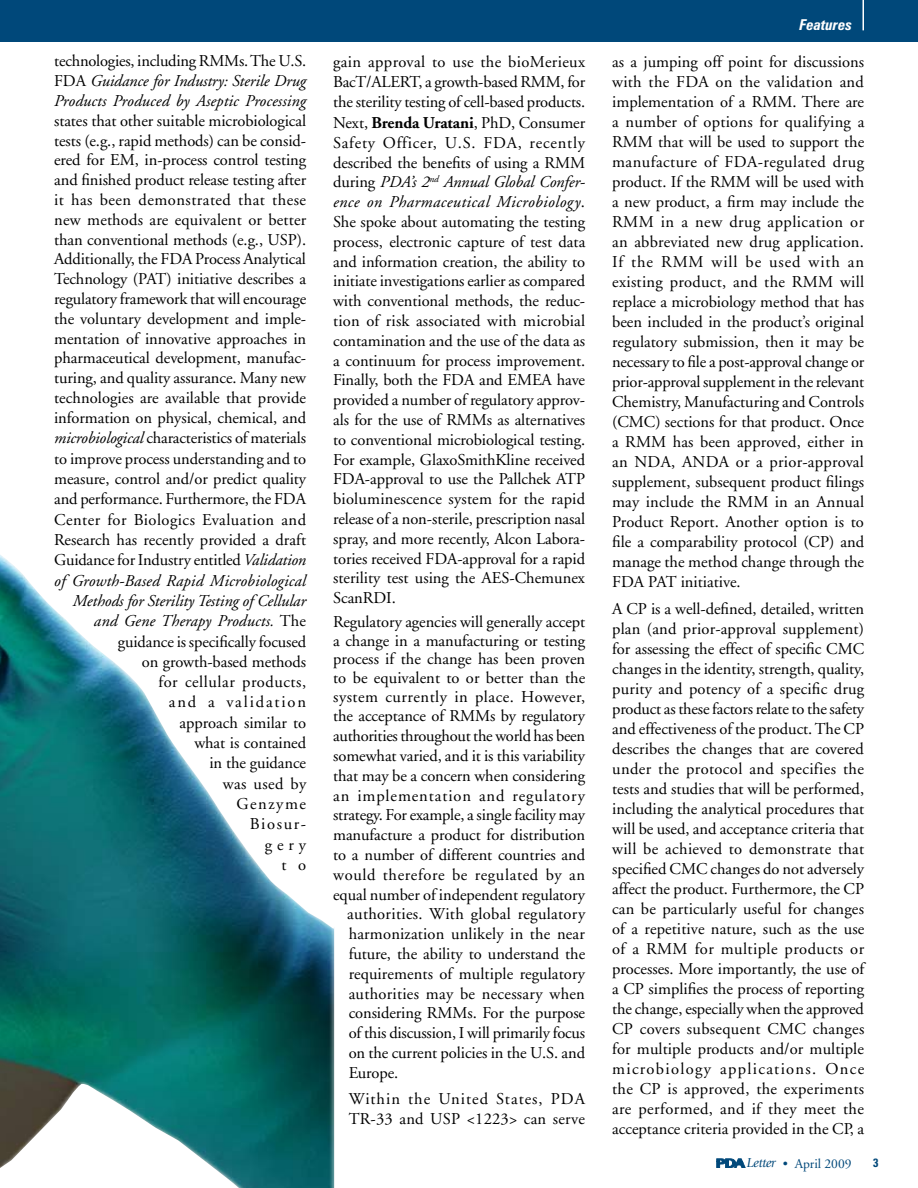
<style>
.page{position:relative;width:918px;height:1188px;background:#fff}
.page>*{position:absolute;margin:0;border:0;box-sizing:border-box;transform-origin:0 0}
.t1{font:16.5px/20px "Adobe Garamond";letter-spacing:-.005em;color:#000;text-align:justify}
.t2{font:italic 16.5px/19.8px "Adobe Garamond";letter-spacing:.005em;color:#000;text-align:justify}
.t3{font:16.5px/19.8px "Adobe Garamond";letter-spacing:.045em;color:#000}
.t4{font:16.5px "Adobe Garamond";letter-spacing:.02em;color:#000}
.t5{font:16.5px "Adobe Garamond";letter-spacing:.03em;color:#000}
.t6{font:16.5px "Adobe Garamond";letter-spacing:.055em;color:#000}
.t7{font:16.5px "Adobe Garamond";letter-spacing:.04em;color:#000}
.t8{font:16.5px "Adobe Garamond";letter-spacing:.015em;color:#000}
.t9{font:italic 700 condensed 15px "Zurich BT";color:#fff}
.t10{font:13.5px "Adobe Garamond";color:#00487a}
.t11{font:700 condensed 12px "Zurich BT";color:#00487a}
.s1{font-style:normal}
.s2{font-style:italic}
.s3{font-weight:700}
.s4{font-family:"Giovanni";font-style:italic}
</style>
<div class="page">
<div style="left:0;top:0;width:918px;height:40px;background:#00487a"></div>
<hr style="left:0;top:40px;width:918px;height:2px;background:#00487a">
<hr style="left:862px;top:0;width:2px;height:30px;background:#fff">
<svg style="left:717px;top:1159px;width:28px;height:8px"></svg>
<img style="left:0;top:555px;width:334px;height:633px">
<p class="t2" style="left:54px;top:52px;width:254px"><span class="s1">technologies, including RMMs. The U.S.<br>FDA</span> Guidance for Industry: Sterile Drug Products Produced by Aseptic Processing</p>
<p class="t1" style="left:54px;top:111px;width:254px;text-align:right">states that other suitable microbiological tests (e.g., rapid methods) can be consid&shy;ered for EM, in-process control testing and finished product release testing after it has been demonstrated that these new methods are equivalent or better than conventional methods (e.g., USP).<br>Additionally, the FDA Process Analytical<br>Technology (PAT) initiative describes a regulatory framework that will encourage the voluntary development and imple&shy;mentation of innovative approaches in pharmaceutical development, manufac&shy;turing, and quality assurance. Many new technologies are available that provide information on physical, chemical, and <span class="s2">microbiological</span> characteristics of materials to improve process understanding and to measure, control and/or predict quality and performance. Furthermore, the FDA<br>Center for Biologics Evaluation and<br>Research has recently provided a draft<br>Guidance for Industry entitled <span class="s2">Validation of Growth-Based Rapid Microbiological<br>Methods for Sterility Testing of Cellular and Gene Therapy Products.</span> The guidance is specifically focused<br>on growth-based methods<br>for cellular products,<br>and a validation<br>approach similar to<br>what is contained<br>in the guidance<br>was used by<br>Genzyme<br>Biosur-<br>gery<br>t o</p>
<p class="t1" style="left:333px;top:52px;width:254px">gain approval to use the bioMerieux BacT/ALERT, a growth-based RMM, for the sterility testing of cell-based products.<br>Next, <span class="s3">Brenda Uratani</span>, PhD, Consumer Safety Officer, U.S. FDA, recently described the benefits of using a RMM during <span class="s2">PDA’s 2</span><sup>nd</sup> <span class="s2">Annual Global Confer&shy;ence on Pharmaceutical Microbiology</span>.<br>She spoke about automating the testing process, electronic capture of test data and information creation, the ability to initiate investigations earlier as compared with conventional methods, the reduc&shy;tion of risk associated with microbial contamination and the use of the data as a continuum for process improvement.<br>Finally, both the FDA and EMEA have provided a number of regulatory approv&shy;als for the use of RMMs as alternatives to conventional microbiological testing.<br>For example, GlaxoSmithKline received FDA-approval to use the Pallchek ATP bioluminescence system for the rapid release of a non-sterile, prescription nasal spray, and more recently, Alcon Labora&shy;tories received FDA-approval for a rapid sterility test using the AES-Chemunex ScanRDI.</p>
<p class="t1" style="left:333px;top:612px;width:254px">Regulatory agencies will generally accept</p>
<p class="t1" style="left:333px;top:631px;width:253px">a change in a manufacturing or testing</p>
<p class="t1" style="left:333px;top:650px;width:254px">process if the change has been proven</p>
<p class="t1" style="left:333px;top:668px;width:254px">to be equivalent to or better than the</p>
<p class="t5" style="left:333px;top:687px;width:254px">system currently in place. However,</p>
<p class="t1" style="left:333px;top:707px;width:254px">the acceptance of RMMs by regulatory</p>
<p class="t1" style="left:333px;top:726px;width:254px">authorities throughout the world has been</p>
<p class="t1" style="left:333px;top:746px;width:254px">somewhat varied, and it is this variability</p>
<p class="t1" style="left:333px;top:766px;width:254px">that may be a concern when considering</p>
<p class="t6" style="left:333px;top:786px;width:253px">an implementation and regulatory</p>
<p class="t1" style="left:333px;top:806px;width:253px">strategy. For example, a single facility may</p>
<p class="t1" style="left:333px;top:825px;width:254px">manufacture a product for distribution</p>
<p class="t1" style="left:333px;top:845px;width:254px">to a number of different countries and</p>
<p class="t7" style="left:333px;top:866px;width:253px">would therefore be regulated by an</p>
<p class="t1" style="left:333px;top:885px;width:253px">equal number of independent regulatory</p>
<p class="t4" style="left:347px;top:905px;width:240px">authorities. With global regulatory</p>
<p class="t1" style="left:349px;top:924px;width:238px">harmonization unlikely in the near</p>
<p class="t1" style="left:349px;top:944px;width:238px">future, the ability to understand the</p>
<p class="t1" style="left:349px;top:964px;width:238px">requirements of multiple regulatory</p>
<p class="t8" style="left:349px;top:984px;width:238px">authorities may be necessary when</p>
<p class="t1" style="left:349px;top:1004px;width:238px">considering RMMs. For the purpose</p>
<p class="t1" style="left:349px;top:1023px;width:238px">of this discussion, I will primarily focus</p>
<p class="t1" style="left:349px;top:1043px;width:238px">on the current policies in the U.S. and</p>
<p class="t1" style="left:349px;top:1063px;width:51px">Europe.</p>
<p class="t3" style="left:349px;top:1090px;width:238px">Within the United States, PDA<br>TR-33 and USP &lt;1223&gt; can serve</p>
<p class="t9" style="left:799px;top:16px;width:54px">Features</p>
<p class="t1" style="left:612px;top:52px;width:254px">as a jumping off point for discussions with the FDA on the validation and implementation of a RMM. There are a number of options for qualifying a RMM that will be used to support the manufacture of FDA-regulated drug product. If the RMM will be used with a new product, a firm may include the RMM in a new drug application or an abbreviated new drug application.<br>If the RMM will be used with an existing product, and the RMM will replace a microbiology method that has been included in the product’s original regulatory submission, then it may be necessary to file a post-approval change or prior-approval supplement in the relevant Chemistry, Manufacturing and Controls (CMC) sections for that product. Once a RMM has been approved, either in an NDA, ANDA or a prior-approval supplement, subsequent product filings may include the RMM in an Annual Product Report. Another option is to file a comparability protocol (CP) and manage the method change through the FDA PAT initiative.</p>
<p class="t1" style="left:612px;top:599px;width:254px">A CP is a well-defined, detailed, written plan (and prior-approval supplement) for assessing the effect of specific CMC changes in the identity, strength, quality, purity and potency of a specific drug product as these factors relate to the safety and effectiveness of the product. The CP describes the changes that are covered under the protocol and specifies the tests and studies that will be performed, including the analytical procedures that will be used, and acceptance criteria that will be achieved to demonstrate that specified CMC changes do not adversely affect the product. Furthermore, the CP can be particularly useful for changes of a repetitive nature, such as the use of a RMM for multiple products or processes. More importantly, the use of a CP simplifies the process of reporting the change, especially when the approved CP covers subsequent CMC changes for multiple products and/or multiple microbiology applications. Once the CP is approved, the experiments are performed, and if they meet the acceptance criteria provided in the CP, a</p>
<p class="t10" style="left:747px;top:1156px;width:106px"><span class="s4">Letter</span> • April 2009</p>
<p class="t11" style="left:873px;top:1156px;width:7px">3</p>
</div>
